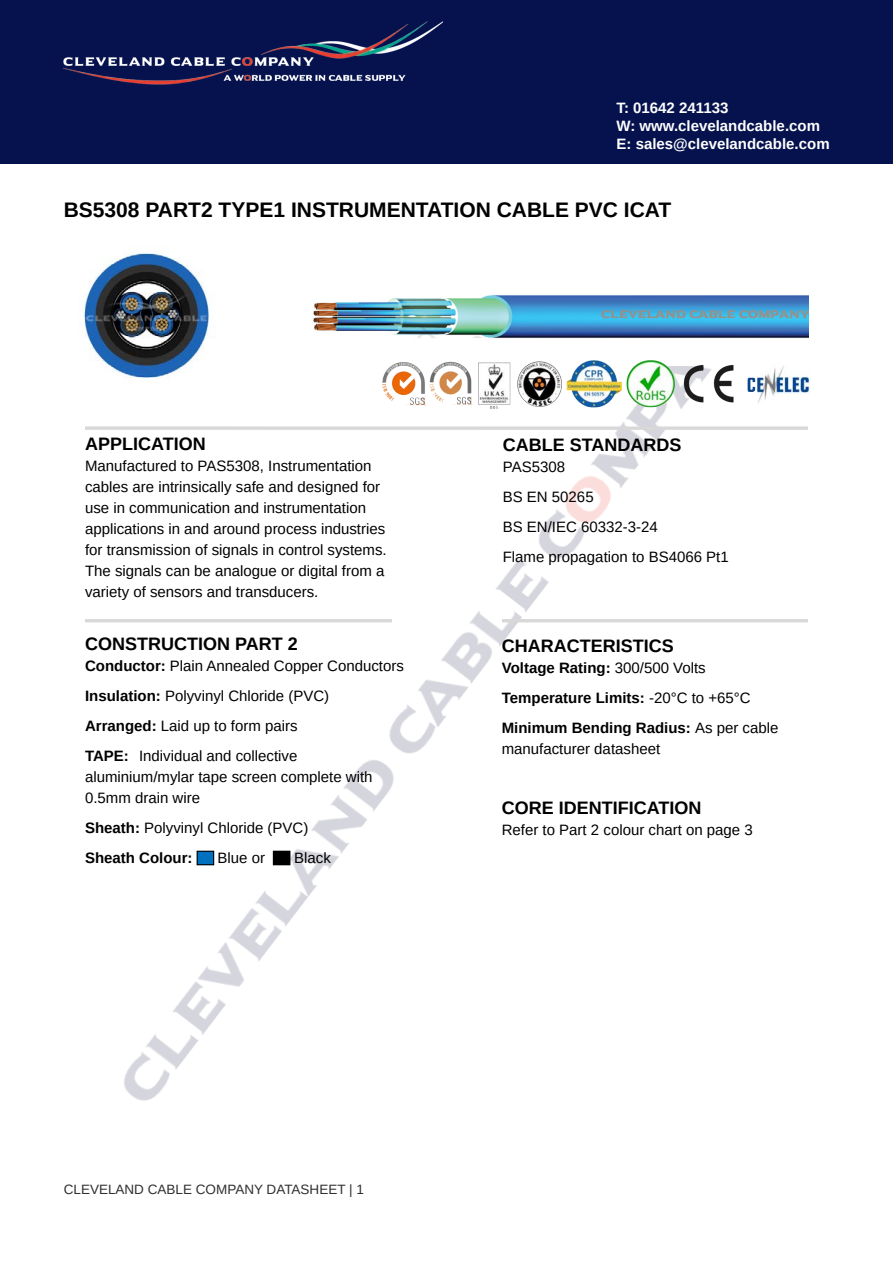
<style>
.page{position:relative;width:893px;height:1263px;background:#fff}
.page>*{position:absolute;margin:0;border:0;box-sizing:border-box;transform-origin:0 0}
.t1{font:700 21px "Arimo";color:#000}
.t2{font:700 18px "Arimo";color:#000}
.t3{font:15px/21px "Arimo";color:#000}
.t4{font:700 15px/30px "Arimo";color:#000}
.t5{font:700 15px/18px "Arimo";color:#fff}
.t6{font:13.5px "Arimo";color:#312f30}
.s1{font-weight:700}
.s2{font-weight:400}
</style>
<div class="page">
<div style="left:0;top:0;width:893px;height:164px;background:#05124e"></div>
<img style="left:64px;top:21px;width:378px;height:64px">
<img style="left:86px;top:409px;width:706px;height:692px">
<img style="left:313px;top:295px;width:495px;height:43px">
<svg style="left:85px;top:426px;width:723px;height:4px;background:#ddd"></svg>
<hr style="left:503px;top:619px;width:305px;height:3px;background:#d8d8d8">
<hr style="left:85px;top:619px;width:307px;height:3px;background:#d8d8d8">
<img style="left:382px;top:360px;width:428px;height:49px">
<img style="left:83px;top:246px;width:126px;height:133px">
<div style="left:197px;top:851px;width:17px;height:14px;background:#0070c0"></div>
<div style="left:197px;top:851px;width:17px;height:14px;border:1px solid #000"></div>
<div style="left:273px;top:851px;width:17px;height:14px;background:#000"></div>
<p class="t5" style="left:617px;top:99px;width:215px">T: 01642 241133<br>W: www.clevelandcable.com<br>E: sales@clevelandcable.com</p>
<h1 class="t1" style="left:64px;top:196px;width:609px">BS5308 PART2 TYPE1 INSTRUMENTATION CABLE PVC ICAT</h1>
<p class="t2" style="left:85px;top:432px;width:122px">APPLICATION</p>
<p class="t3" style="left:85px;top:456px;width:303px">Manufactured to PAS5308, Instrumentation cables are intrinsically safe and designed for use in communication and instrumentation applications in and around process industries for transmission of signals in control systems.<br>The signals can be analogue or digital from a variety of sensors and transducers.</p>
<p class="t2" style="left:85px;top:631px;width:214px">CONSTRUCTION PART 2</p>
<p class="t3" style="left:85px;top:651px;width:320px;line-height:30px"><span class="s1">Conductor:</span> Plain Annealed Copper Conductors <span class="s1">Insulation:</span> Polyvinyl Chloride (PVC)<br><span class="s1">Arranged:</span> Laid up to form pairs<br><span class="s1">TAPE:</span> Individual and collective</p>
<p class="t3" style="left:85px;top:766px;width:289px">aluminium/mylar tape screen complete with<br>0.5mm drain wire</p>
<p class="t3" style="left:85px;top:813px;width:225px;line-height:30px"><span class="s1">Sheath:</span> Polyvinyl Chloride (PVC)<br><span class="s1">Sheath Colour:</span></p>
<p class="t3" style="left:218px;top:847px;width:49px">Blue or</p>
<p class="t3" style="left:294px;top:847px;width:38px">Black</p>
<p class="t2" style="left:503px;top:432px;width:180px">CABLE STANDARDS</p>
<p class="t3" style="left:503px;top:452px;width:227px;line-height:30px">PAS5308<br>BS EN 50265<br>BS EN/IEC 60332-3-24<br>Flame propagation to BS4066 Pt1</p>
<p class="t2" style="left:502px;top:633px;width:173px">CHARACTERISTICS</p>
<p class="t4" style="left:502px;top:653px;width:278px">Voltage Rating: <span class="s2">300/500 Volts<br></span>Temperature Limits: <span class="s2">-20°C to +65°C<br></span>Minimum Bending Radius: <span class="s2">As per cable</span></p>
<p class="t3" style="left:502px;top:738px;width:160px">manufacturer datasheet</p>
<p class="t2" style="left:502px;top:795px;width:201px">CORE IDENTIFICATION</p>
<p class="t3" style="left:502px;top:819px;width:252px">Refer to Part 2 colour chart on page 3</p>
<p class="t6" style="left:64px;top:1181px;width:302px">CLEVELAND CABLE COMPANY DATASHEET | 1</p>
</div>
